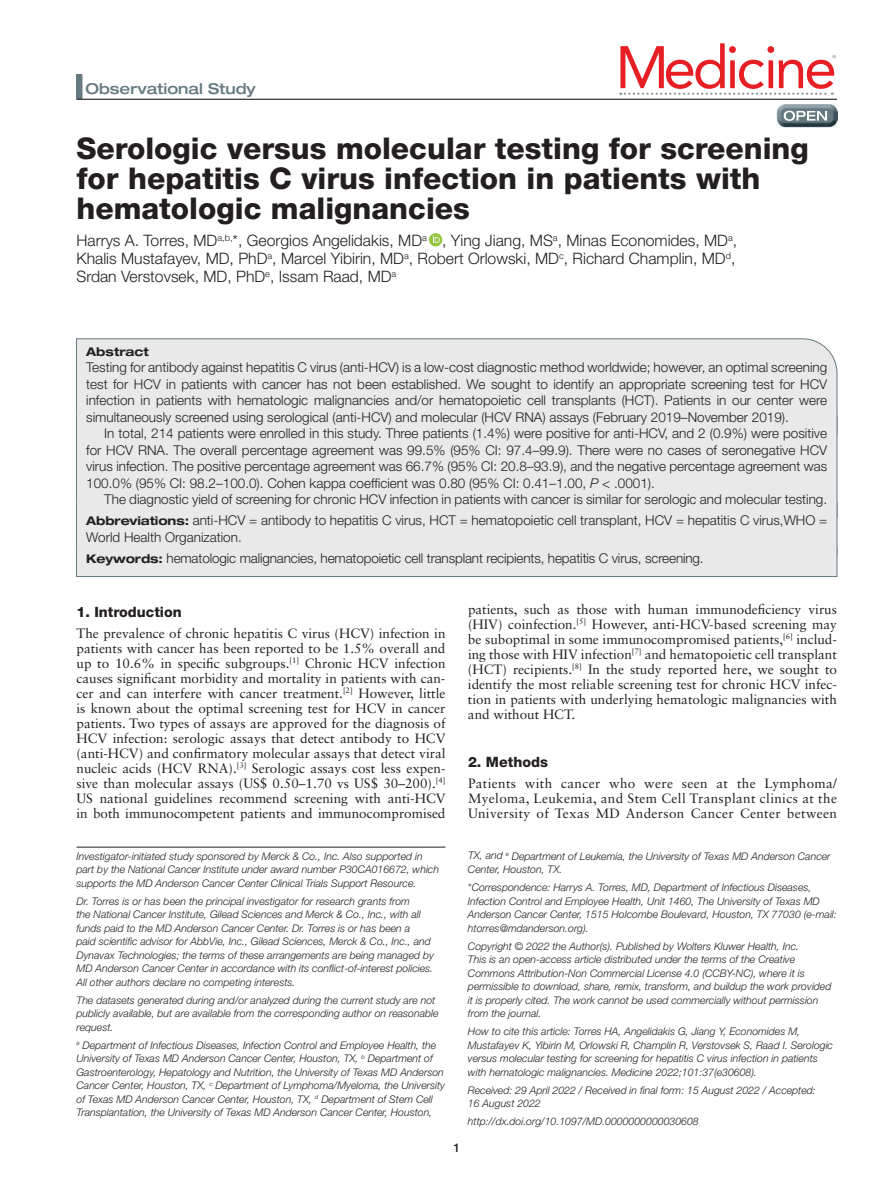
<style>
.page{position:relative;width:891px;height:1188px;background:#fff}
.page>*{position:absolute;margin:0;border:0;box-sizing:border-box;transform-origin:0 0}
.t1{font:59.4px "Avenir";letter-spacing:-.06em;color:#e71e24}
.t2{font:800 30px/30px "Helvetica Neue LT Std";color:#231f20}
.t3{font:300 15.75px/18px "Helvetica Neue LT Std";color:#231f20;text-align:justify}
.t4{font:500 expanded 15px "Helvetica Neue LT Std";color:#667981}
.t5{font:800 14.25px "Helvetica Neue LT Std";color:#231f20}
.t6{font:13.5px/15px "Sabon LT Std";color:#231f20;text-align:justify}
.t7{font:300 13.5px/16.5px "Helvetica Neue LT Std";color:#231f20;text-align:justify}
.t8{font:700 expanded 12px "Helvetica Neue LT Std";color:#231f20}
.t9{font:500 12px "Helvetica Neue LT Std";color:#231f20}
.t10{font:italic 300 10.5px/13.5px "Helvetica Neue LT Std";color:#231f20}
.t11{font:500 10.35px "Akzidenz Grotesk BE";color:#909295}
.s1{font-style:italic}
.s2{font-weight:700;font-stretch:expanded;font-size:12px}
</style>
<div class="page">
<div style="left:76px;top:74px;width:6px;height:25px;background:#677981"></div>
<hr style="left:76px;top:99px;width:761px;height:1px;background:#231f20">
<img style="left:776px;top:104px;width:61px;height:24px">
<svg style="left:784px;top:111px;width:43px;height:10px"></svg>
<svg style="left:620px;top:93px;width:213px;height:2px"></svg>
<div style="left:76px;top:338px;width:762px;height:98px;background:#e9e9e9"></div>
<div style="left:76px;top:415px;width:761px;height:104px;background:#e9e9e9"></div>
<div style="left:76px;top:502px;width:761px;height:54px;background:#e9e9e9"></div>
<div style="left:76px;top:547px;width:761px;height:30px;background:#e9e9e9"></div>
<div style="left:76px;top:547px;width:761px;height:30px;border:1px solid #677981"></div>
<div style="left:429px;top:233px;width:13px;height:13px;background:#93c73e;border-radius:50%"></div>
<svg style="left:432px;top:236px;width:8px;height:7px"></svg>
<hr style="left:76px;top:847px;width:370px;height:1px;background:#231f20">
<h3 class="t4" style="left:86px;top:80px;width:172px">Observational Study</h3>
<h1 class="t1" style="left:615px;top:33px;width:223px">Medicine</h1>
<p class="t11" style="left:832px;top:52px;width:6px">®</p>
<h2 class="t2" style="left:76px;top:134px;width:734px">Serologic versus molecular testing for screening for hepatitis C virus infection in patients with hematologic malignancies</h2>
<p class="t3" style="left:76px;top:231px;width:662px">Harrys A. Torres, MD<sup>a,b,</sup>*, Georgios Angelidakis, MD<sup>a</sup> , Ying Jiang, MS<sup>a</sup>, Minas Economides, MD<sup>a</sup>, Khalis Mustafayev, MD, PhD<sup>a</sup>, Marcel Yibirin, MD<sup>a</sup>, Robert Orlowski, MD<sup>c</sup>, Richard Champlin, MD<sup>d</sup>, Srdan Verstovsek, MD, PhD<sup>e</sup>, Issam Raad, MD<sup>a</sup></p>
<p class="t8" style="left:86px;top:344px;width:64px">Abstract</p>
<p class="t7" style="left:86px;top:359px;width:743px">Testing for antibody against hepatitis C virus (anti-HCV) is a low-cost diagnostic method worldwide; however, an optimal screening test for HCV in patients with cancer has not been established. We sought to identify an appropriate screening test for HCV infection in patients with hematologic malignancies and/or hematopoietic cell transplants (HCT). Patients in our center were simultaneously screened using serological (anti-HCV) and molecular (HCV RNA) assays (February 2019–November 2019).</p>
<p class="t7" style="left:86px;top:425px;width:743px;text-indent:18px">In total, 214 patients were enrolled in this study. Three patients (1.4%) were positive for anti-HCV, and 2 (0.9%) were positive for HCV RNA. The overall percentage agreement was 99.5% (95% CI: 97.4–99.9). There were no cases of seronegative HCV virus infection. The positive percentage agreement was 66.7% (95% CI: 20.8–93.9), and the negative percentage agreement was 100.0% (95% CI: 98.2–100.0). Cohen kappa coefficient was 0.80 (95% CI: 0.41–1.00, <span class="s1">P</span> &lt; .0001).</p>
<p class="t7" style="left:86px;top:489px;width:743px;line-height:21px;text-align:right">The diagnostic yield of screening for chronic HCV infection in patients with cancer is similar for serologic and molecular testing.<br><span class="s2">Abbreviations:</span> anti-HCV = antibody to hepatitis C virus, HCT = hematopoietic cell transplant, HCV = hepatitis C virus,WHO =</p>
<p class="t7" style="left:86px;top:526px;width:619px;line-height:21px">World Health Organization.<br><span class="s2">Keywords:</span> hematologic malignancies, hematopoietic cell transplant recipients, hepatitis C virus, screening.</p>
<h3 class="t5" style="left:76px;top:603px;width:107px">1. Introduction</h3>
<p class="t6" style="left:76px;top:626px;width:371px">The prevalence of chronic hepatitis C virus (HCV) infection in patients with cancer has been reported to be 1.5% overall and up to 10.6% in specific subgroups.<sup>[1]</sup> Chronic HCV infection causes significant morbidity and mortality in patients with can&shy;cer and can interfere with cancer treatment.<sup>[2]</sup> However, little is known about the optimal screening test for HCV in cancer patients. Two types of assays are approved for the diagnosis of HCV infection: serologic assays that detect antibody to HCV (anti-HCV) and confirmatory molecular assays that detect viral nucleic acids (HCV RNA).<sup>[3]</sup> Serologic assays cost less expen&shy;sive than molecular assays (US$ 0.50–1.70 vs US$ 30–200).<sup>[4] </sup>US national guidelines recommend screening with anti-HCV in both immunocompetent patients and immunocompromised</p>
<p class="t6" style="left:468px;top:602px;width:371px">patients, such as those with human immunodeficiency virus (HIV) coinfection.<sup>[5]</sup> However, anti-HCV-based screening may be suboptimal in some immunocompromised patients,<sup>[6]</sup> includ&shy;ing those with HIV infection<sup>[7]</sup> and hematopoietic cell transplant (HCT) recipients.<sup>[8]</sup> In the study reported here, we sought to identify the most reliable screening test for chronic HCV infec&shy;tion in patients with underlying hematologic malignancies with and without HCT.</p>
<h3 class="t5" style="left:468px;top:753px;width:81px">2. Methods</h3>
<p class="t6" style="left:468px;top:776px;width:371px">Patients with cancer who were seen at the Lymphoma/ Myeloma, Leukemia, and Stem Cell Transplant clinics at the University of Texas MD Anderson Cancer Center between</p>
<p class="t10" style="left:76px;top:849px;width:364px">Investigator-initiated study sponsored by Merck &amp; Co., Inc. Also supported in part by the National Cancer Institute under award number P30CA016672, which supports the MD Anderson Cancer Center Clinical Trials Support Resource.</p>
<p class="t10" style="left:76px;top:894px;width:359px">Dr. Torres is or has been the principal investigator for research grants from<br>the National Cancer Institute, Gilead Sciences and Merck &amp; Co., Inc., with all funds paid to the MD Anderson Cancer Center. Dr. Torres is or has been a<br>paid scientific advisor for AbbVie, Inc., Gilead Sciences, Merck &amp; Co., Inc., and Dynavax Technologies; the terms of these arrangements are being managed by MD Anderson Cancer Center in accordance with its conflict-of-interest policies.<br>All other authors declare no competing interests.</p>
<p class="t10" style="left:76px;top:993px;width:364px">The datasets generated during and/or analyzed during the current study are not publicly available, but are available from the corresponding author on reasonable request.</p>
<p class="t10" style="left:76px;top:1038px;width:370px"><sup>a</sup> Department of Infectious Diseases, Infection Control and Employee Health, the University of Texas MD Anderson Cancer Center, Houston, TX, <sup>b</sup> Department of Gastroenterology, Hepatology and Nutrition, the University of Texas MD Anderson Cancer Center, Houston, TX, <sup>c</sup> Department of Lymphoma/Myeloma, the University of Texas MD Anderson Cancer Center, Houston, TX, <sup>d</sup> Department of Stem Cell Transplantation, the University of Texas MD Anderson Cancer Center, Houston,</p>
<p class="t9" style="left:453px;top:1140px;width:8px">1</p>
<p class="t10" style="left:468px;top:849px;width:364px">TX, and <sup>e</sup> Department of Leukemia, the University of Texas MD Anderson Cancer<br>Center, Houston, TX.</p>
<p class="t10" style="left:468px;top:880px;width:370px">*Correspondence: Harrys A. Torres, MD, Department of Infectious Diseases, Infection Control and Employee Health, Unit 1460, The University of Texas MD Anderson Cancer Center, 1515 Holcombe Boulevard, Houston, TX 77030 (e-mail: htorres@mdanderson.org).</p>
<p class="t10" style="left:468px;top:939px;width:365px">Copyright © 2022 the Author(s). Published by Wolters Kluwer Health, Inc.<br>This is an open-access article distributed under the terms of the Creative Commons Attribution-Non Commercial License 4.0 (CCBY-NC), where it is permissible to download, share, remix, transform, and buildup the work provided it is properly cited. The work cannot be used commercially without permission from the journal.</p>
<p class="t10" style="left:468px;top:1024px;width:367px">How to cite this article: Torres HA, Angelidakis G, Jiang Y, Economides M, Mustafayev K, Yibirin M, Orlowski R, Champlin R, Verstovsek S, Raad I. Serologic versus molecular testing for screening for hepatitis C virus infection in patients with hematologic malignancies. Medicine 2022;101:37(e30608).</p>
<p class="t10" style="left:468px;top:1083px;width:349px">Received: 29 April 2022 / Received in final form: 15 August 2022 / Accepted:<br>16 August 2022</p>
<p class="t10" style="left:468px;top:1114px;width:232px">http://dx.doi.org/10.1097/MD.0000000000030608</p>
</div>
